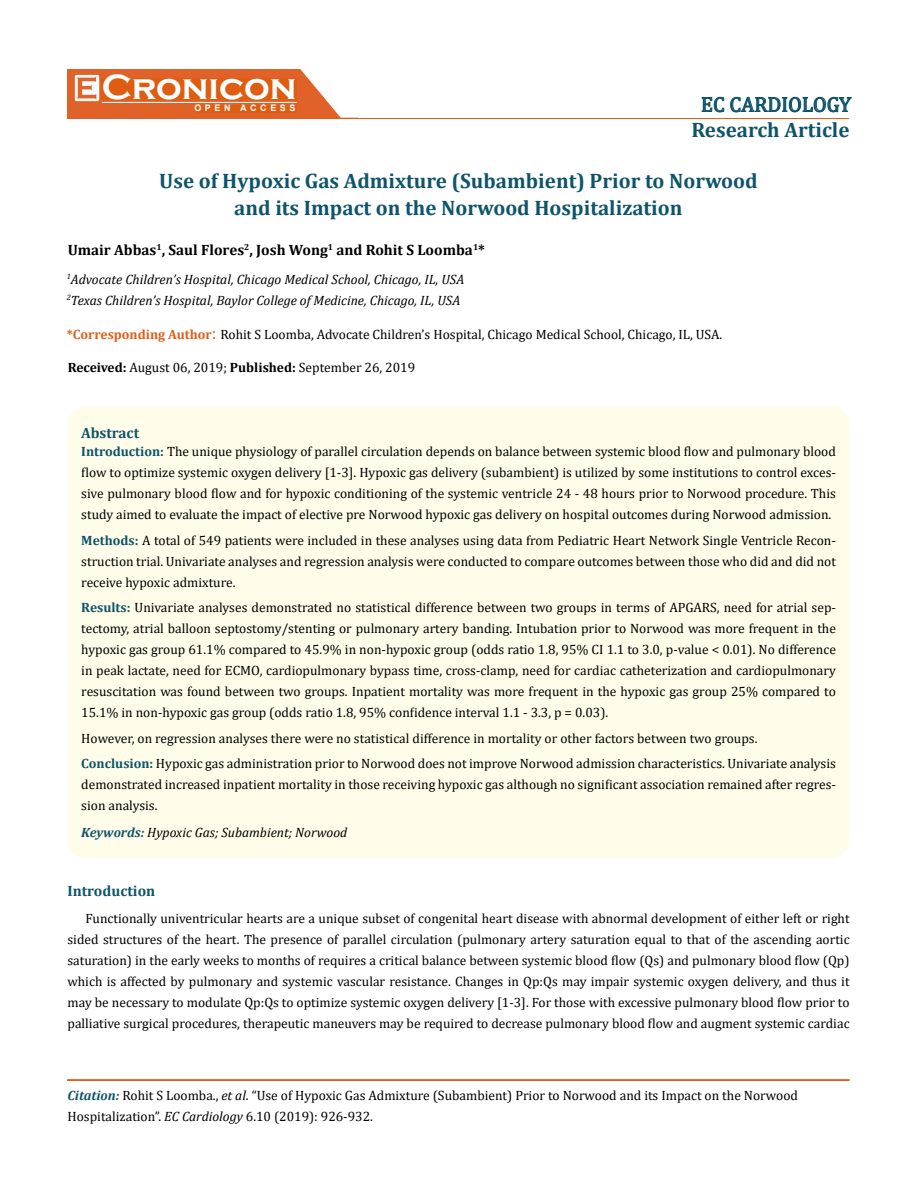
<style>
.page{position:relative;width:917px;height:1190px;background:#fff}
.page>*{position:absolute;margin:0;border:0;box-sizing:border-box;transform-origin:0 0}
.t1{font:700 36px "Copperplate Gothic";color:#fff}
.t2{font:700 21px/27px "Cambria";color:#0e546a;text-align:center}
.t3{font:21px "Cambria";color:#0e546a}
.t4{font:700 15px "Cambria";color:#000}
.t5{font:700 15px "Cambria";color:#0e546a}
.t6{font:13.5px/21px "Cambria";color:#000;text-align:justify}
.t7{font:italic 13.5px/21px "Cambria";color:#000}
.t8{font:700 9px "Arial";letter-spacing:.4em;color:#fff}
.s1{font-weight:700;color:#e05d1a}
.s2{font-size:18px;color:#e05d1a}
.s3{font-weight:700}
.s4{font-weight:700;color:#0e546a}
.s5{font-weight:700;font-style:italic;color:#0e546a}
.s6{font-style:italic}
</style>
<div class="page">
<div style="left:67px;top:70px;width:290px;height:49px;background:#e06228"></div>
<svg style="left:300px;top:69px;width:58px;height:49px"></svg>
<img style="left:75px;top:75px;width:24px;height:26px">
<div style="left:102px;top:79px;width:195px;height:21px;background:#df5d11"></div>
<div style="left:194px;top:105px;width:103px;height:7px;background:#df5d11"></div>
<svg style="left:701px;top:97px;width:23px;height:15px"></svg>
<svg style="left:730px;top:97px;width:121px;height:15px"></svg>
<hr style="left:102px;top:102px;width:194px;height:1px;background:#fff">
<hr style="left:279px;top:118px;width:569px;height:1px;background:#e05d1a">
<hr style="left:67px;top:1080px;width:782px;height:1px;background:#e05d1a">
<div style="left:67px;top:1079px;width:782px;height:1px;border:1px solid #e05d1a"></div>
<div style="left:67px;top:406px;width:782px;height:452px;background:#fffde9;border-radius:18px"></div>
<h1 class="t1" style="left:102px;top:68px;width:196px">Cronicon</h1>
<p class="t8" style="left:194px;top:102px;width:103px">OPEN ACCESS</p>
<h2 class="t3" style="left:701px;top:92px;width:152px">EC CARDIOLOGY</h2>
<h2 class="t2" style="left:691px;top:116px;width:160px">Research Article</h2>
<h2 class="t2" style="left:159px;top:166px;width:600px">Use of Hypoxic Gas Admixture (Subambient) Prior to Norwood and its Impact on the Norwood Hospitalization</h2>
<p class="t4" style="left:68px;top:239px;width:419px">Umair Abbas<sup>1</sup>, Saul Flores<sup>2</sup>, Josh Wong<sup>1</sup> and Rohit S Loomba<sup>1</sup>*</p>
<p class="t7" style="left:67px;top:268px;width:399px"><sup>1</sup>Advocate Children’s Hospital, Chicago Medical School, Chicago, IL, USA<br><sup>2</sup>Texas Children’s Hospital, Baylor College of Medicine, Chicago, IL, USA</p>
<p class="t6" style="left:67px;top:324px;width:657px"><span class="s1">*Corresponding Author</span><span class="s2">:</span> Rohit S Loomba, Advocate Children’s Hospital, Chicago Medical School, Chicago, IL, USA.</p>
<p class="t6" style="left:68px;top:356px;width:349px"><span class="s3">Received:</span> August 06, 2019; <span class="s3">Published:</span> September 26, 2019</p>
<p class="t5" style="left:81px;top:422px;width:60px">Abstract</p>
<p class="t6" style="left:81px;top:441px;width:756px"><span class="s4">Introduction:</span> The unique physiology of parallel circulation depends on balance between systemic blood flow and pulmonary blood flow to optimize systemic oxygen delivery [1-3]. Hypoxic gas delivery (subambient) is utilized by some institutions to control exces&shy;sive pulmonary blood flow and for hypoxic conditioning of the systemic ventricle 24 - 48 hours prior to Norwood procedure. This study aimed to evaluate the impact of elective pre Norwood hypoxic gas delivery on hospital outcomes during Norwood admission.</p>
<p class="t6" style="left:81px;top:529px;width:756px"><span class="s4">Methods:</span> A total of 549 patients were included in these analyses using data from Pediatric Heart Network Single Ventricle Recon&shy;struction trial. Univariate analyses and regression analysis were conducted to compare outcomes between those who did and did not receive hypoxic admixture.</p>
<p class="t6" style="left:81px;top:597px;width:756px"><span class="s4">Results:</span> Univariate analyses demonstrated no statistical difference between two groups in terms of APGARS, need for atrial sep&shy;tectomy, atrial balloon septostomy/stenting or pulmonary artery banding. Intubation prior to Norwood was more frequent in the hypoxic gas group 61.1% compared to 45.9% in non-hypoxic group (odds ratio 1.8, 95% CI 1.1 to 3.0, p-value &lt; 0.01). No difference in peak lactate, need for ECMO, cardiopulmonary bypass time, cross-clamp, need for cardiac catheterization and cardiopulmonary resuscitation was found between two groups. Inpatient mortality was more frequent in the hypoxic gas group 25% compared to 15.1% in non-hypoxic gas group (odds ratio 1.8, 95% confidence interval 1.1 - 3.3, p = 0.03).</p>
<p class="t6" style="left:81px;top:725px;width:756px;line-height:25.5px">However, on regression analyses there were no statistical difference in mortality or other factors between two groups.<br><span class="s4">Conclusion:</span> Hypoxic gas administration prior to Norwood does not improve Norwood admission characteristics. Univariate analysis</p>
<p class="t6" style="left:81px;top:774px;width:756px">demonstrated increased inpatient mortality in those receiving hypoxic gas although no significant association remained after regres&shy;sion analysis.</p>
<p class="t7" style="left:81px;top:821px;width:267px"><span class="s4">Keywords:</span> Hypoxic Gas; Subambient; Norwood</p>
<p class="t5" style="left:67px;top:880px;width:89px">Introduction</p>
<p class="t6" style="left:67px;top:908px;width:783px;text-indent:18px">Functionally univentricular hearts are a unique subset of congenital heart disease with abnormal development of either left or right sided structures of the heart. The presence of parallel circulation (pulmonary artery saturation equal to that of the ascending aortic saturation) in the early weeks to months of requires a critical balance between systemic blood flow (Qs) and pulmonary blood flow (Qp) which is affected by pulmonary and systemic vascular resistance. Changes in Qp:Qs may impair systemic oxygen delivery, and thus it may be necessary to modulate Qp:Qs to optimize systemic oxygen delivery [1-3]. For those with excessive pulmonary blood flow prior to palliative surgical procedures, therapeutic maneuvers may be required to decrease pulmonary blood flow and augment systemic cardiac</p>
<p class="t6" style="left:67px;top:1084px;width:732px"><span class="s5">Citation:</span> Rohit S Loomba., <span class="s6">et al</span>. “Use of Hypoxic Gas Admixture (Subambient) Prior to Norwood and its Impact on the Norwood<br>Hospitalization”. <span class="s6">EC Cardiology</span> 6.10 (2019): 926-932.</p>
</div>
